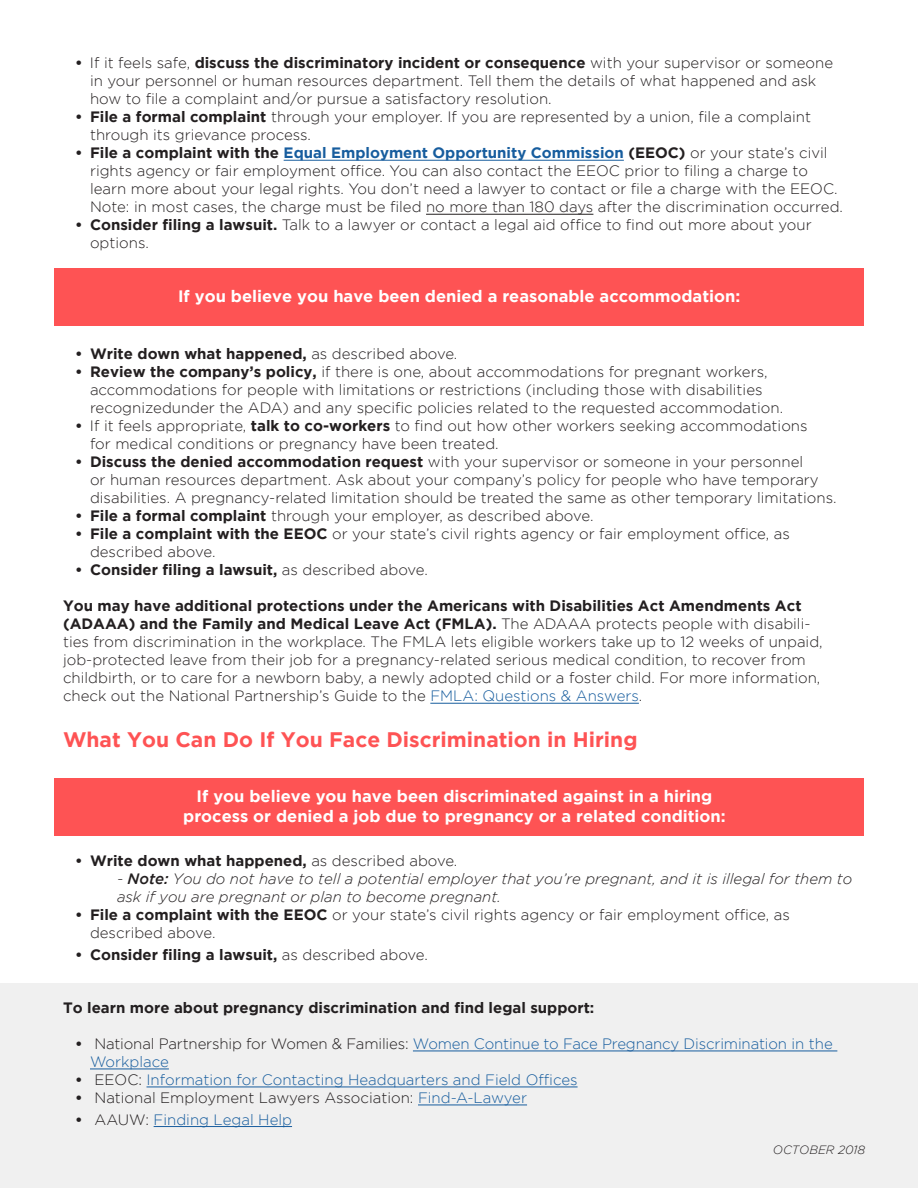
<style>
.page{position:relative;width:918px;height:1188px;background:#fff}
.page>*{position:absolute;margin:0;border:0;box-sizing:border-box;transform-origin:0 0}
.t1{font:700 21px "Gotham";color:#fe5354}
.t2{font:700 16.5px "Gotham";color:#fff}
.t3{font:300 15px/18px "Gotham";color:#231f20}
.t4{font:700 15px "Gotham";color:#231f20}
.t5{font:300 15px/18px "Gotham";letter-spacing:-.01em;color:#175d9e}
.t6{font:italic 300 15px/18px "Gotham";color:#231f20}
.t7{font:italic 300 12px "Gotham";color:#231f20}
.s1{font-weight:700}
.s2{font-weight:700;color:#175d9e}
.s3{font-weight:300}
.s4{color:#175d9e}
.s5{font-weight:500}
.s6{font-weight:700;color:#231f20}
.s7{color:#231f20}
</style>
<div class="page">
<div style="left:0;top:984px;width:918px;height:204px;background:#f0f0f0"></div>
<div style="left:54px;top:778px;width:810px;height:58px;background:#fe5354"></div>
<div style="left:54px;top:268px;width:810px;height:58px;background:#fe5354"></div>
<hr style="left:284px;top:160px;width:340px;height:1px;background:#175d9e">
<hr style="left:426px;top:214px;width:167px;height:1px;background:#231f20">
<hr style="left:430px;top:703px;width:209px;height:1px;background:#175d9e">
<hr style="left:413px;top:1051px;width:424px;height:1px;background:#175d9e">
<hr style="left:90px;top:1069px;width:79px;height:1px;background:#175d9e">
<hr style="left:147px;top:1087px;width:431px;height:1px;background:#175d9e">
<hr style="left:418px;top:1105px;width:109px;height:1px;background:#175d9e">
<hr style="left:154px;top:1126px;width:138px;height:1px;background:#175d9e">
<p class="t3" style="left:90px;top:54px;width:745px;text-indent:-15px"><span class="s1">•</span> If it feels safe, <span class="s1">discuss the discriminatory incident or consequence</span> with your supervisor or someone in your personnel or human resources department. Tell them the details of what happened and ask how to file a complaint and/or pursue a satisfactory resolution.</p>
<p class="t3" style="left:90px;top:108px;width:723px;text-indent:-15px"><span class="s1">• File a formal complaint</span> through your employer. If you are represented by a union, file a complaint through its grievance process.</p>
<p class="t3" style="left:90px;top:144px;width:755px;text-indent:-15px"><span class="s1">• File a complaint with the</span> <span class="s2">Equal Employment Opportunity Commission</span> <span class="s1">(EEOC)</span> or your state’s civil rights agency or fair employment office. You can also contact the EEOC prior to filing a charge to learn more about your legal rights. You don’t need a lawyer to contact or file a charge with the EEOC.<br>Note: in most cases, the charge must be filed no more than 180 days after the discrimination occurred.</p>
<p class="t3" style="left:90px;top:216px;width:723px;text-indent:-15px"><span class="s1">• Consider filing a lawsuit.</span> Talk to a lawyer or contact a legal aid office to find out more about your options.</p>
<p class="t2" style="left:178px;top:286px;width:564px">If you believe you have been denied a reasonable accommodation:</p>
<p class="t4" style="left:75px;top:345px;width:384px">• Write down what happened, <span class="s3">as described above.</span></p>
<p class="t3" style="left:90px;top:363px;width:695px;text-indent:-15px"><span class="s1">• Review the company’s policy,</span> if there is one, about accommodations for pregnant workers, accommodations for people with limitations or restrictions (including those with disabilities recognizedunder the ADA) and any specific policies related to the requested accommodation.</p>
<p class="t3" style="left:90px;top:417px;width:719px;text-indent:-15px"><span class="s1">•</span> If it feels appropriate, <span class="s1">talk to co-workers</span> to find out how other workers seeking accommodations for medical conditions or pregnancy have been treated.</p>
<p class="t3" style="left:90px;top:453px;width:748px;text-indent:-15px"><span class="s1">• Discuss the denied accommodation request</span> with your supervisor or someone in your personnel<br>or human resources department. Ask about your company’s policy for people who have temporary disabilities. A pregnancy-related limitation should be treated the same as other temporary limitations.</p>
<p class="t3" style="left:75px;top:507px;width:520px"><span class="s1">• File a formal complaint</span> through your employer, as described above.</p>
<p class="t3" style="left:90px;top:525px;width:701px;text-indent:-15px"><span class="s1">• File a complaint with the EEOC</span> or your state’s civil rights agency or fair employment office, as described above.</p>
<p class="t4" style="left:75px;top:561px;width:354px">• Consider filing a lawsuit, <span class="s3">as described above.</span></p>
<p class="t3" style="left:63px;top:597px;width:761px"><span class="s1">You may have additional protections under the Americans with Disabilities Act Amendments Act (ADAAA) and the Family and Medical Leave Act (FMLA).</span> The ADAAA protects people with disabili&shy;ties from discrimination in the workplace. The FMLA lets eligible workers take up to 12 weeks of unpaid, job-protected leave from their job for a pregnancy-related serious medical condition, to recover from childbirth, or to care for a newborn baby, a newly adopted child or a foster child. For more information, check out the National Partnership’s Guide to the <span class="s4">FMLA: Questions &amp; Answers</span>.</p>
<p class="t1" style="left:63px;top:727px;width:576px">What You Can Do If You Face Discrimination in Hiring</p>
<p class="t2" style="left:197px;top:786px;width:517px">If you believe you have been discriminated against in a hiring</p>
<p class="t2" style="left:183px;top:806px;width:544px">process or denied a job due to pregnancy or a related condition:</p>
<p class="t4" style="left:75px;top:852px;width:384px">• Write down what happened, <span class="s3">as described above.</span></p>
<p class="t6" style="left:117px;top:870px;width:737px">- <span class="s5">Note:</span> You do not have to tell a potential employer that you’re pregnant, and it is illegal for them to ask if you are pregnant or plan to become pregnant.</p>
<p class="t3" style="left:90px;top:906px;width:701px;text-indent:-15px"><span class="s1">• File a complaint with the EEOC</span> or your state’s civil rights agency or fair employment office, as described above.</p>
<p class="t4" style="left:75px;top:946px;width:354px">• Consider filing a lawsuit, <span class="s3">as described above.</span></p>
<p class="t4" style="left:63px;top:999px;width:533px">To learn more about pregnancy discrimination and find legal support:</p>
<p class="t5" style="left:90px;top:1034px;width:744px;text-indent:-15px"><span class="s6">•</span> <span class="s7">National Partnership for Women &amp; Families:</span> Women Continue to Face Pregnancy Discrimination in the<br>Workplace</p>
<p class="t5" style="left:75px;top:1070px;width:504px"><span class="s6">•</span> <span class="s7">EEOC:</span> Information for Contacting Headquarters and Field Offices</p>
<p class="t3" style="left:75px;top:1088px;width:454px"><span class="s1">•</span> National Employment Lawyers Association: <span class="s4">Find-A-Lawyer</span></p>
<p class="t5" style="left:75px;top:1110px;width:219px"><span class="s6">•</span> <span class="s7">AAUW:</span> Finding Legal Help</p>
<p class="t7" style="left:773px;top:1143px;width:94px">OCTOBER 2018</p>
</div>
